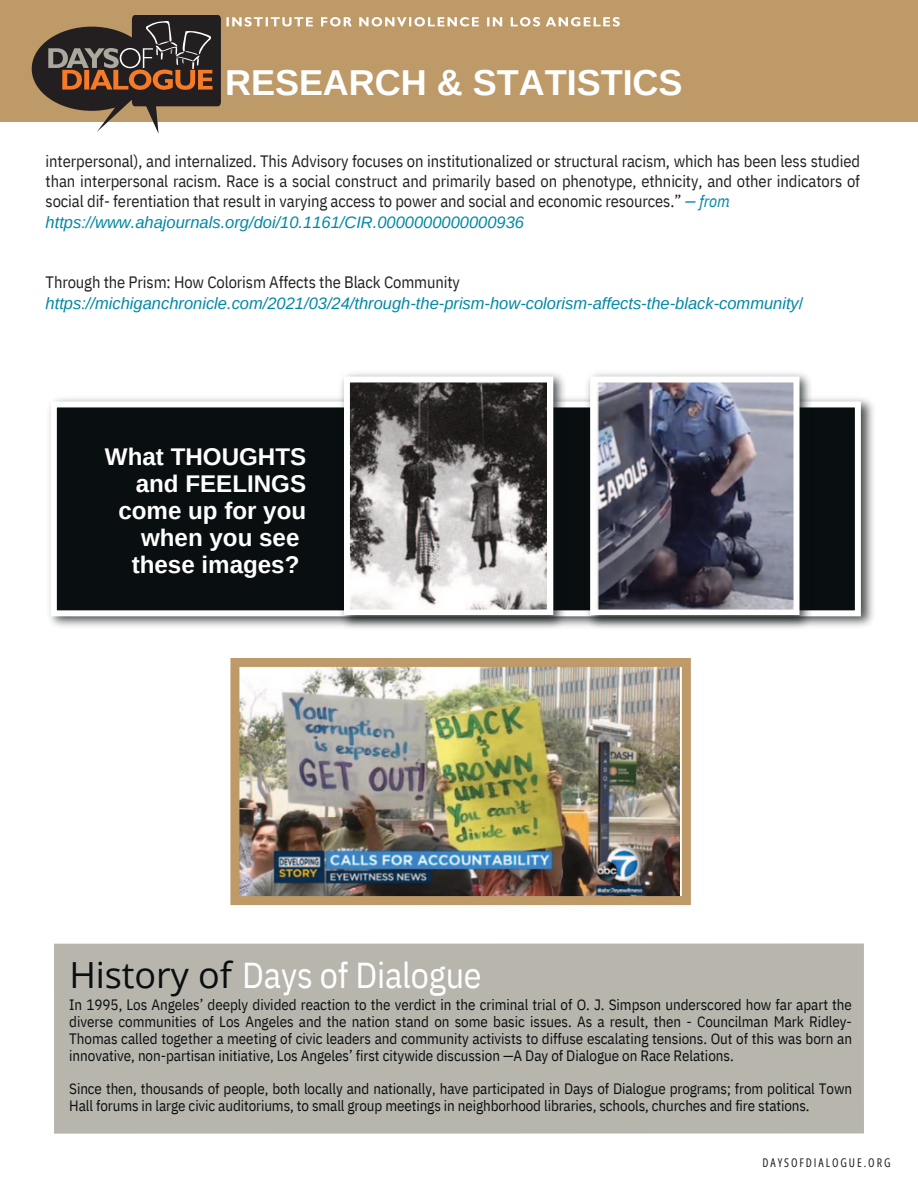
<style>
.page{position:relative;width:918px;height:1188px;background:#fff}
.page>*{position:absolute;margin:0;border:0;box-sizing:border-box;transform-origin:0 0}
.t1{font:700 36px "Arimo";color:#fff}
.t2{font:36px "IBM Plex Sans Cond";letter-spacing:-.005em;color:#fff}
.t3{font:700 24.15px/27px "Arimo";color:#fff;text-align:right}
.t4{font:16.5px/20.2px "IBM Plex Sans Cond";letter-spacing:-.005em;color:#231f20}
.t5{font:italic 16.5px/20.2px "Arimo";color:#0088a5}
.t6{font:15px/16.8px "IBM Plex Sans Cond";letter-spacing:-.005em;color:#090f10;text-align:justify}
.t7{font:12px "Open Sans Condensed";letter-spacing:.16em;color:#231f20}
.s1{font-style:italic;color:#0088a5}
.s2{font-family:"Arimo";font-style:italic;color:#0088a5}
.s3{font-family:"IBM Plex Sans Cond";font-style:normal;color:#231f20}
.s4{font-style:normal}
.s5{font-family:"Open Sans";color:#090f10}
</style>
<div class="page">
<div style="left:0;top:0;width:918px;height:121px;background:#be9a69"></div>
<div style="left:54px;top:944px;width:810px;height:190px;background:#b8b5ac"></div>
<img style="left:230px;top:658px;width:461px;height:247px">
<img style="left:49px;top:398px;width:825px;height:229px">
<svg style="left:51px;top:401px;width:810px;height:215px;background:#1f2425"></svg>
<img style="left:335px;top:373px;width:235px;height:255px">
<svg style="left:344px;top:377px;width:209px;height:238px"></svg>
<img style="left:581px;top:373px;width:235px;height:255px">
<img style="left:590px;top:377px;width:210px;height:238px">
<svg style="left:32px;top:15px;width:189px;height:119px"></svg>
<svg style="left:227px;top:17px;width:393px;height:10px"></svg>
<h2 class="t1" style="left:225px;top:62px;width:459px">RESEARCH &amp; STATISTICS</h2>
<p class="t1" style="left:54px;top:76px;width:459px">RESEARCH &amp; STATISTICS</p>
<h3 class="t4" style="left:46px;top:151px;width:816px">interpersonal), and internalized. This Advisory focuses on institutionalized or structural racism, which has been less studied than interpersonal racism. Race is a social construct and primarily based on phenotype, ethnicity, and other indicators of social dif- ferentiation that result in varying access to power and social and economic resources.” <span class="s1">— from </span><span class="s2">https://www.ahajournals.org/doi/10.1161/CIR.0000000000000936</span></h3>
<p class="t5" style="left:46px;top:273px;width:759px"><span class="s3">Through the Prism: How Colorism Affects the Black Community </span>https://michiganchronicle.com/2021/03/24/through-the-prism-how-colorism-affects-the-black-community<span class="s4">/</span></p>
<p class="t3" style="left:105px;top:443px;width:203px">What THOUGHTS and FEELINGS come up for you when you see these images?</p>
<h4 class="t2" style="left:69px;top:951px;width:414px"><span class="s5">History of</span> Days of Dialogue</h4>
<p class="t6" style="left:69px;top:996px;width:784px">In 1995, Los Angeles’ deeply divided reaction to the verdict in the criminal trial of O. J. Simpson underscored how far apart the diverse communities of Los Angeles and the nation stand on some basic issues. As a result, then - Councilman Mark Ridley-Thomas called together a meeting of civic leaders and community activists to diffuse escalating tensions. Out of this was born an innovative, non-partisan initiative, Los Angeles’ first citywide discussion —A Day of Dialogue on Race Relations.</p>
<p class="t6" style="left:69px;top:1080px;width:784px">Since then, thousands of people, both locally and nationally, have participated in Days of Dialogue programs; from political Town<br>Hall forums in large civic auditoriums, to small group meetings in neighborhood libraries, schools, churches and fire stations.</p>
<p class="t7" style="left:762px;top:1155px;width:130px">DAYSOFDIALOGUE.ORG</p>
</div>
